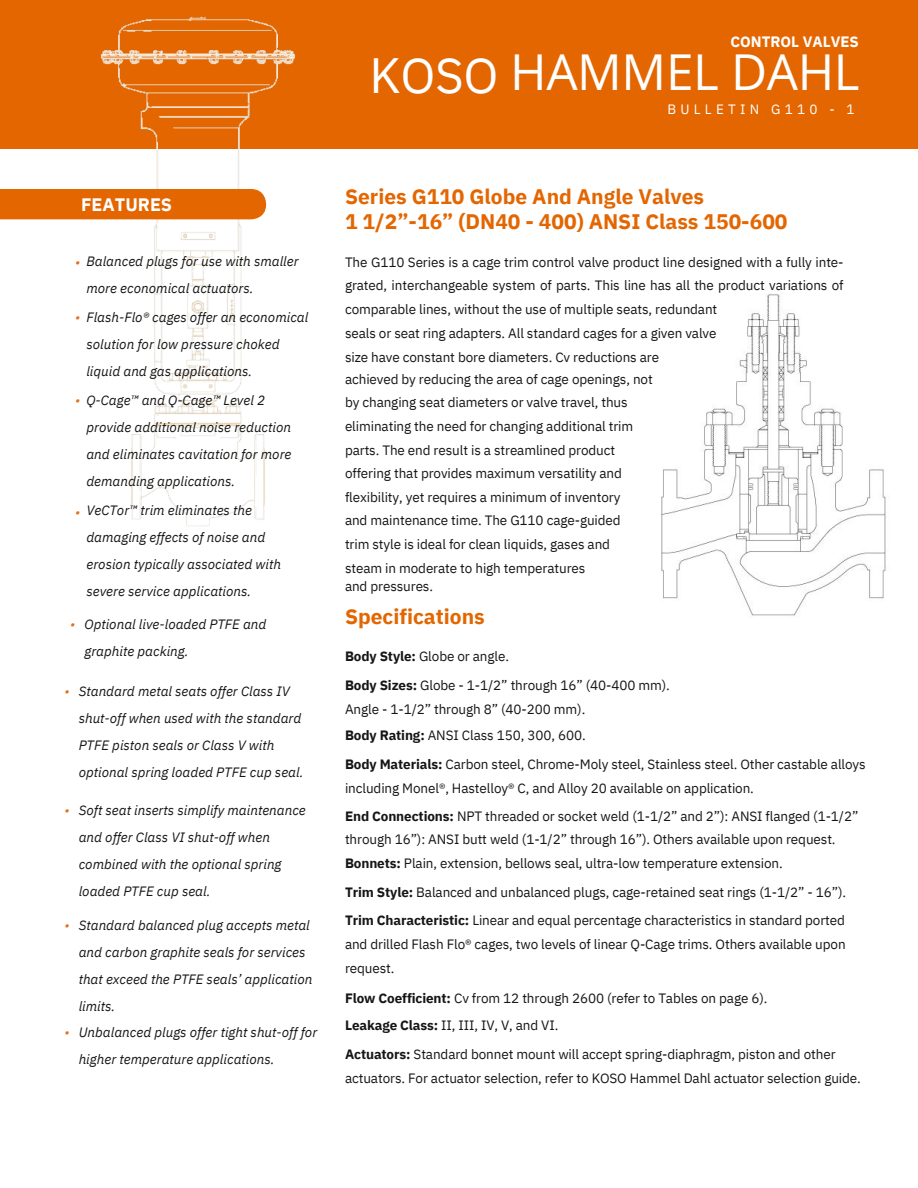
<style>
.page{position:relative;width:918px;height:1188px;background:#fff}
.page>*{position:absolute;margin:0;border:0;box-sizing:border-box;transform-origin:0 0}
.t1{font:49.5px "Open Sans";letter-spacing:-.005em;color:#fff}
.t2{font:49.5px "IBM Plex Sans";color:#fff}
.t3{font:700 21px/24.8px "IBM Plex Sans";color:#e36600}
.t4{font:700 18px "IBM Plex Sans";color:#fff}
.t5{font:700 15px "IBM Plex Sans";color:#fff}
.t6{font:13.5px/23.7px "IBM Plex Sans";letter-spacing:-.01em;color:#171615}
.t7{font:italic 13.5px/27px "IBM Plex Sans";color:#171615}
.t8{font:13.5px "IBM Plex Sans";letter-spacing:.315em;color:#fff}
.t9{font:italic 13.5px "IBM Plex Sans";color:#e36f1e}
.s1{color:#e36f1e}
.s2{font-weight:700}
</style>
<div class="page">
<div style="left:0;top:0;width:918px;height:148px;background:#e36600"></div>
<img style="left:0;top:16px;width:398px;height:510px">
<div style="left:0;top:189px;width:266px;height:30px;background:#e36600"></div>
<img style="left:661px;top:294px;width:225px;height:322px">
<h1 class="t2" style="left:370px;top:38px;width:131px">KOSO</h1>
<p class="t5" style="left:730px;top:30px;width:130px">CONTROL VALVES</p>
<h1 class="t1" style="left:510px;top:38px;width:351px">HAMMEL DAHL</h1>
<p class="t8" style="left:667px;top:99px;width:189px">BULLETIN G110 - 1</p>
<h3 class="t4" style="left:81px;top:190px;width:93px">FEATURES</h3>
<p class="t7" style="left:86px;top:247px;width:214px;text-indent:-11px"><span class="s1">•</span> Balanced plugs for use with smaller more economical actuators.</p>
<p class="t7" style="left:75px;top:303px;width:235px"><span class="s1">•</span> Flash-Flo® cages offer an economical</p>
<p class="t7" style="left:86px;top:330px;width:195px">solution for low pressure choked liquid and gas applications.</p>
<p class="t7" style="left:75px;top:385px;width:192px"><span class="s1">•</span> Q-Cage™ and Q-Cage™ Level 2</p>
<p class="t7" style="left:86px;top:412px;width:207px;text-align:justify">provide additional noise reduction and eliminates cavitation for more demanding applications.</p>
<p class="t7" style="left:86px;top:496px;width:196px">VeCTor™ trim eliminates the damaging effects of noise and erosion typically associated with severe service applications.</p>
<p class="t7" style="left:85px;top:610px;width:183px">Optional live-loaded PTFE and graphite packing.</p>
<p class="t7" style="left:79px;top:677px;width:226px">Standard metal seats offer Class IV shut-off when used with the standard PTFE piston seals or Class V with optional spring loaded PTFE cup seal.</p>
<p class="t9" style="left:75px;top:502px;width:7px">•</p>
<p class="t9" style="left:70px;top:614px;width:7px">•</p>
<p class="t9" style="left:64px;top:681px;width:7px">•</p>
<p class="t9" style="left:64px;top:799px;width:7px">•</p>
<p class="t9" style="left:64px;top:915px;width:7px">•</p>
<p class="t9" style="left:64px;top:1022px;width:7px">•</p>
<p class="t7" style="left:79px;top:795px;width:229px">Soft seat inserts simplify maintenance and offer Class VI shut-off when combined with the optional spring loaded PTFE cup seal.</p>
<p class="t7" style="left:79px;top:910px;width:240px">Standard balanced plug accepts metal and carbon graphite seals for services that exceed the PTFE seals’ application limits.<br>Unbalanced plugs offer tight shut-off for higher temperature applications.</p>
<h2 class="t3" style="left:345px;top:183px;width:444px">Series G110 Globe And Angle Valves<br>1 1/2”-16” (DN40 - 400) ANSI Class 150-600</h2>
<p class="t6" style="left:345px;top:249px;width:500px">The G110 Series is a cage trim control valve product line designed with a fully inte&shy;grated, interchangeable system of parts. This line has all the product variations of comparable lines, without the use of multiple seats, redundant<br>seals or seat ring adapters. All standard cages for a given valve<br>size have constant bore diameters. Cv reductions are</p>
<p class="t6" style="left:345px;top:366px;width:309px">achieved by reducing the area of cage openings, not by changing seat diameters or valve travel, thus eliminating the need for changing additional trim parts. The end result is a streamlined product offering that provides maximum versatility and flexibility, yet requires a minimum of inventory<br>and maintenance time. The G110 cage-guided<br>trim style is ideal for clean liquids, gases and<br>steam in moderate to high temperatures</p>
<p class="t6" style="left:345px;top:573px;width:90px">and pressures.</p>
<h2 class="t3" style="left:345px;top:603px;width:141px">Specifications</h2>
<p class="t6" style="left:345px;top:640px;width:326px;line-height:29.2px"><span class="s2">Body Style:</span> Globe or angle.<br><span class="s2">Body Sizes:</span> Globe - 1-1/2” through 16” (40-400 mm).</p>
<p class="t6" style="left:345px;top:695px;width:242px;line-height:25.8px">Angle - 1-1/2” through 8” (40-200 mm).<br><span class="s2">Body Rating:</span> ANSI Class 150, 300, 600.</p>
<p class="t6" style="left:345px;top:751px;width:522px"><span class="s2">Body Materials:</span> Carbon steel, Chrome-Moly steel, Stainless steel. Other castable alloys including Monel®, Hastelloy® C, and Alloy 20 available on application.</p>
<p class="t6" style="left:345px;top:803px;width:515px"><span class="s2">End Connections:</span> NPT threaded or socket weld (1-1/2” and 2”): ANSI flanged (1-1/2” through 16”): ANSI butt weld (1-1/2” through 16”). Others available upon request.<br><span class="s2">Bonnets:</span> Plain, extension, bellows seal, ultra-low temperature extension.</p>
<p class="t6" style="left:345px;top:877px;width:503px;line-height:28.2px"><span class="s2">Trim Style:</span> Balanced and unbalanced plugs, cage-retained seat rings (1-1/2” - 16”).<br><span class="s2">Trim Characteristic:</span> Linear and equal percentage characteristics in standard ported</p>
<p class="t6" style="left:345px;top:931px;width:502px">and drilled Flash Flo® cages, two levels of linear Q-Cage trims. Others available upon request.</p>
<p class="t6" style="left:345px;top:984px;width:424px;line-height:27px"><span class="s2">Flow Coefficient:</span> Cv from 12 through 2600 (refer to Tables on page 6).<br><span class="s2">Leakage Class:</span> II, III, IV, V, and VI.</p>
<p class="t6" style="left:345px;top:1041px;width:517px"><span class="s2">Actuators:</span> Standard bonnet mount will accept spring-diaphragm, piston and other actuators. For actuator selection, refer to KOSO Hammel Dahl actuator selection guide.</p>
</div>
